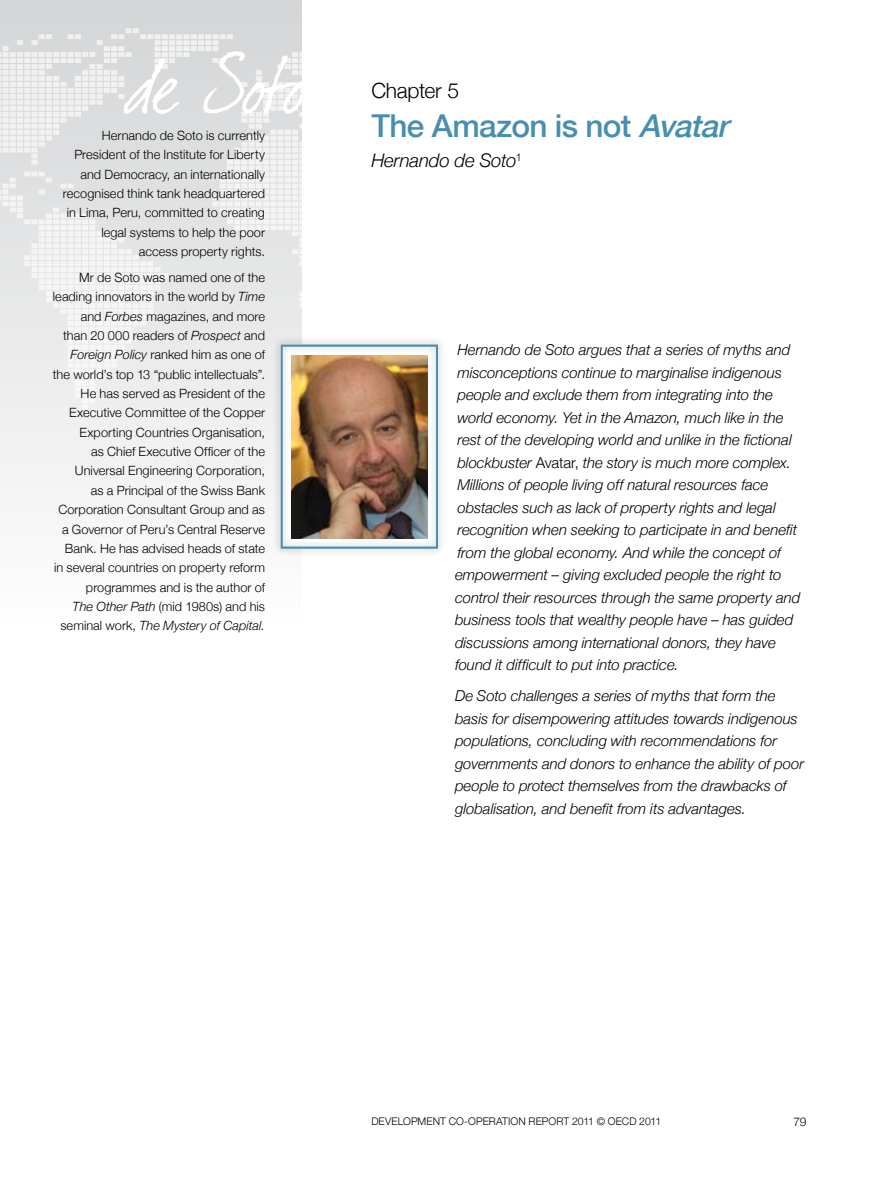
<style>
.page{position:relative;width:893px;height:1191px;background:#fff}
.page>*{position:absolute;margin:0;border:0;box-sizing:border-box;transform-origin:0 0}
.t1{font:500 31.5px "Helvetica Neue";letter-spacing:-.02em;color:#478eb0}
.t2{font:300 21px "Helvetica Neue";letter-spacing:-.015em;color:#000}
.t3{font:italic 300 18.75px "Helvetica Neue";letter-spacing:-.015em;color:#000}
.t4{font:italic 300 15px/22.5px "Helvetica Neue";letter-spacing:-.005em;color:#000}
.t5{font:300 12.75px/19.4px "Helvetica Neue";letter-spacing:.005em;color:#000;text-align:right}
.t6{font:300 12px "Helvetica Neue";color:#000}
.t7{font:300 10.5px "Helvetica Neue";letter-spacing:.005em;color:#000}
.s1{font-style:italic}
.s2{font-style:normal}
</style>
<div class="page">
<svg style="left:0;top:0;width:302px;height:502px"></svg>
<svg style="left:0;top:28px;width:302px;height:387px;fill:#e7e8e9"></svg>
<div style="left:272px;top:336px;width:174px;height:220px;background:#000;opacity:.35"></div>
<div style="left:281px;top:344px;width:157px;height:204px;border:2px solid #478eb0"></div>
<img style="left:291px;top:355px;width:136px;height:183px">
<svg style="left:123px;top:51px;width:179px;height:64px"></svg>
<p class="t5" style="left:63px;top:125px;width:204px">Hernando de Soto is currently President of the Institute for Liberty and Democracy, an internationally recognised think tank headquartered in Lima, Peru, committed to creating legal systems to help the poor access property rights.</p>
<p class="t5" style="left:53px;top:267px;width:214px">Mr de Soto was named one of the leading innovators in the world by <span class="s1">Time </span>and <span class="s1">Forbes</span> magazines, and more<br>than 20 000 readers of <span class="s1">Prospect</span> and <span class="s1">Foreign Policy</span> ranked him as one of the world’s top 13 “public intellectuals”.<br>He has served as President of the Executive Committee of the Copper Exporting Countries Organisation,<br>as Chief Executive Officer of the Universal Engineering Corporation,<br>as a Principal of the Swiss Bank Corporation Consultant Group and as a Governor of Peru’s Central Reserve Bank. He has advised heads of state in several countries on property reform programmes and is the author of<br><span class="s1">The Other Path</span> (mid 1980s) and his seminal work, <span class="s1">The Mystery of Capital.</span></p>
<h2 class="t2" style="left:371px;top:78px;width:89px">Chapter 5</h2>
<h1 class="t1" style="left:371px;top:107px;width:366px">The Amazon is not <span class="s1">Avatar</span></h1>
<p class="t3" style="left:371px;top:149px;width:152px">Hernando de Soto<sup>1</sup></p>
<p class="t4" style="left:455px;top:338px;width:347px">Hernando de Soto argues that a series of myths and misconceptions continue to marginalise indigenous people and exclude them from integrating into the world economy. Yet in the Amazon, much like in the rest of the developing world and unlike in the fictional blockbuster <span class="s2">Avatar,</span> the story is much more complex.<br>Millions of people living off natural resources face obstacles such as lack of property rights and legal recognition when seeking to participate in and benefit from the global economy. And while the concept of empowerment – giving excluded people the right to control their resources through the same property and business tools that wealthy people have – has guided discussions among international donors, they have found it difficult to put into practice.</p>
<p class="t4" style="left:455px;top:684px;width:351px">De Soto challenges a series of myths that form the basis for disempowering attitudes towards indigenous populations, concluding with recommendations for governments and donors to enhance the ability of poor people to protect themselves from the drawbacks of globalisation, and benefit from its advantages.</p>
<p class="t7" style="left:371px;top:1114px;width:291px">DEVELOPMENT CO-OPERATION REPORT 2011 © OECD 2011</p>
<p class="t6" style="left:793px;top:1114px;width:15px">79</p>
</div>
